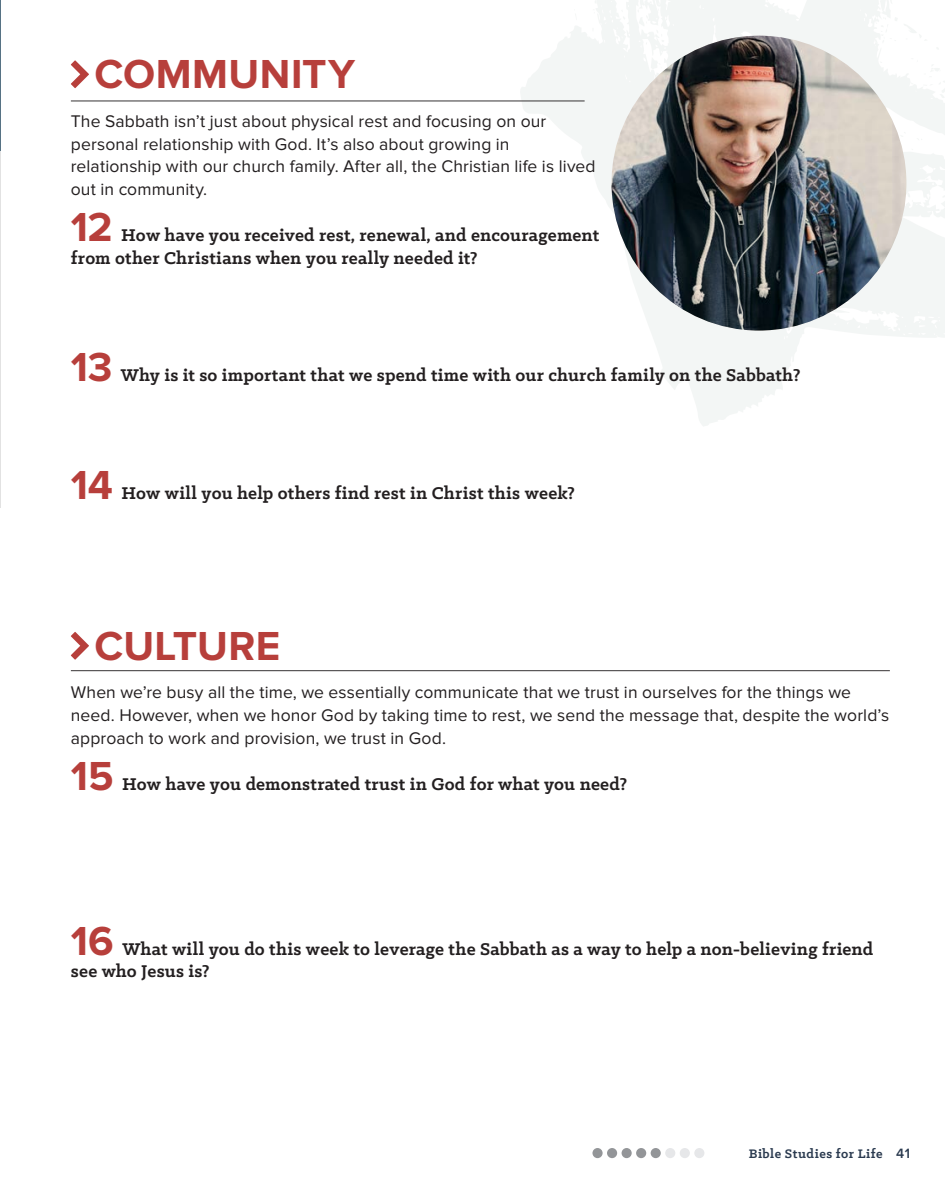
<style>
.page{position:relative;width:945px;height:1197px;background:#fff}
.page>*{position:absolute;margin:0;border:0;box-sizing:border-box;transform-origin:0 0}
.ccc_headers{font:700 42px "Proxima Nova";letter-spacing:.01em;color:#b73f3b}
.question{font:700 19.25px/22.8px "Klinic Slab";letter-spacing:.015em;color:#231f20}
.body_copy{font:17.5px/22.8px "Proxima Nova";letter-spacing:.005em;color:#231f20}
.t1{font:700 14px "Klinic Slab";letter-spacing:.03em;color:#2a3a4f}
.s1{font-family:"Proxima Nova";font-size:42px;color:#b73f3b}
.s2{font-family:"Proxima Nova";font-weight:600}
</style>
<div class="page">
<hr style="left:0;top:150px;width:1px;height:358px;background:#e2e2e2">
<svg style="left:520px;top:0;width:425px;height:426px"></svg>
<svg style="left:593px;top:0;width:4px;height:14px"></svg>
<svg style="left:574px;top:9px;width:3px;height:11px"></svg>
<svg style="left:911px;top:58px;width:34px;height:41px"></svg>
<svg style="left:893px;top:121px;width:29px;height:30px"></svg>
<svg style="left:621px;top:9px;width:4px;height:11px"></svg>
<svg style="left:942px;top:194px;width:3px;height:5px"></svg>
<svg style="left:655px;top:30px;width:9px;height:12px"></svg>
<svg style="left:637px;top:9px;width:11px;height:18px"></svg>
<svg style="left:651px;top:57px;width:11px;height:13px"></svg>
<svg style="left:905px;top:192px;width:8px;height:12px"></svg>
<svg style="left:875px;top:0;width:53px;height:43px"></svg>
<hr style="left:0;top:0;width:1px;height:150px;background:#567284">
<hr style="left:71px;top:670px;width:819px;height:1px;background:#363334">
<hr style="left:71px;top:101px;width:514px;height:1px;background:#363334">
<img style="left:612px;top:36px;width:294px;height:295px;border-radius:50%">
<svg style="left:71px;top:60px;width:18px;height:28px"></svg>
<svg style="left:71px;top:632px;width:18px;height:28px"></svg>
<div style="left:592px;top:1148px;width:11px;height:10px;background:#939598;border-radius:50%"></div>
<div style="left:607px;top:1148px;width:10px;height:10px;background:#939598;border-radius:50%"></div>
<div style="left:622px;top:1148px;width:10px;height:10px;background:#939598;border-radius:50%"></div>
<div style="left:636px;top:1148px;width:10px;height:10px;background:#939598;border-radius:50%"></div>
<div style="left:651px;top:1148px;width:10px;height:10px;background:#939598;border-radius:50%"></div>
<div style="left:665px;top:1148px;width:10px;height:10px;background:#e6e7e9;border-radius:50%"></div>
<div style="left:680px;top:1148px;width:10px;height:10px;background:#e6e7e9;border-radius:50%"></div>
<div style="left:694px;top:1148px;width:10px;height:10px;background:#e6e7e9;border-radius:50%"></div>
<p class="ccc_headers" style="left:94px;top:50px;width:262px">COMMUNITY</p>
<p class="body_copy" style="left:71px;top:110px;width:526px">The Sabbath isn’t just about physical rest and focusing on our personal relationship with God. It’s also about growing in relationship with our church family. After all, the Christian life is lived out in community.</p>
<p class="question" style="left:71px;top:224px;width:530px"><span class="s1">12</span> How have you received rest, renewal, and encouragement from other Christians when you really needed it?</p>
<p class="question" style="left:71px;top:364px;width:731px"><span class="s1">13</span> Why is it so important that we spend time with our church family on the Sabbath?</p>
<p class="question" style="left:71px;top:481px;width:506px"><span class="s1">14</span> How will you help others find rest in Christ this week?</p>
<p class="ccc_headers" style="left:94px;top:622px;width:187px">CULTURE</p>
<p class="body_copy" style="left:71px;top:681px;width:820px">When we’re busy all the time, we essentially communicate that we trust in ourselves for the things we need. However, when we honor God by taking time to rest, we send the message that, despite the world’s approach to work and provision, we trust in God.</p>
<p class="question" style="left:71px;top:772px;width:558px"><span class="s1">15</span> How have you demonstrated trust in God for what you need?</p>
<p class="question" style="left:71px;top:937px;width:804px"><span class="s1">16</span> What will you do this week to leverage the Sabbath as a way to help a non-believing friend see who Jesus is?</p>
<p class="t1" style="left:749px;top:1144px;width:163px">Bible Studies for Life <span class="s2">41</span></p>
</div>
